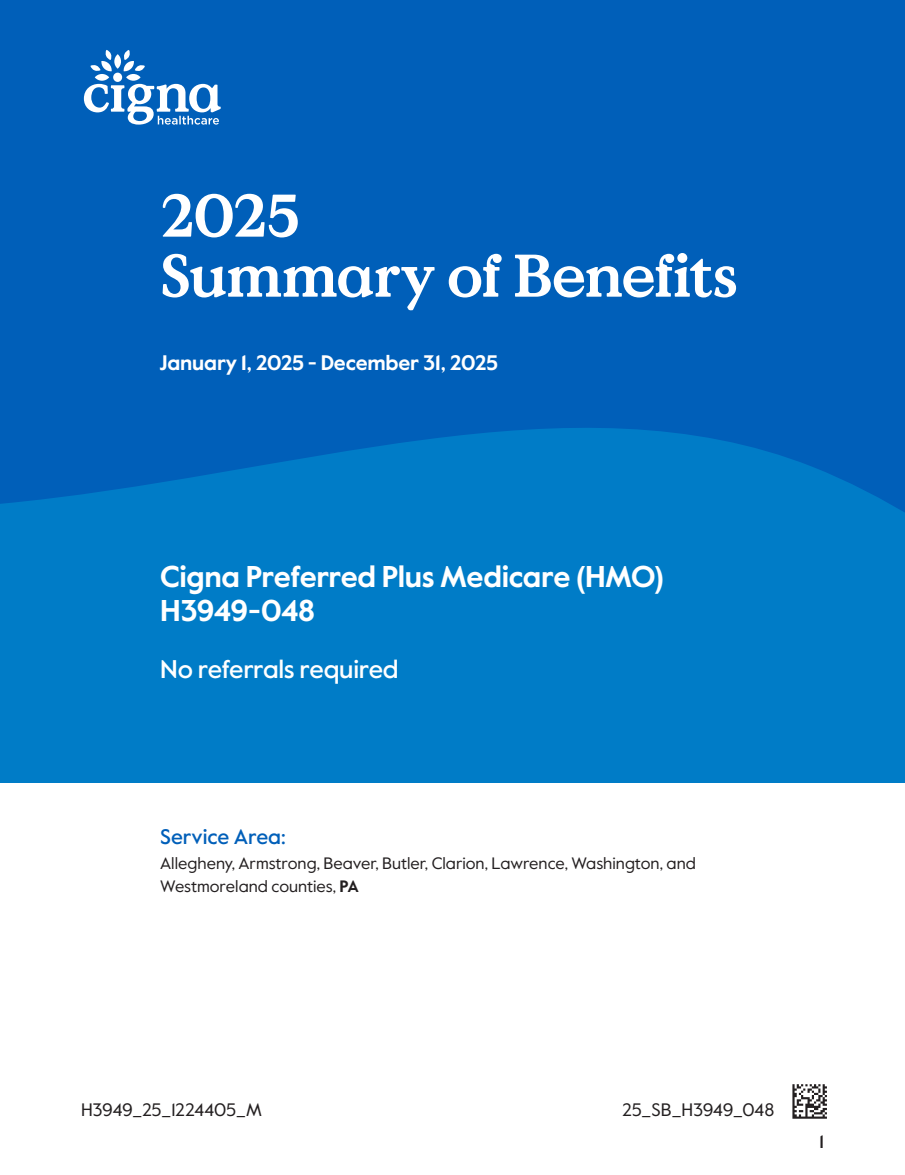
<style>
.page{position:relative;width:905px;height:1175px;background:#fff}
.page>*{position:absolute;margin:0;border:0;box-sizing:border-box;transform-origin:0 0}
.t1{font:700 60px "Value Serif Pro";letter-spacing:-.03em;color:#fff}
.subtitle_toc{font:700 30px/34.5px "Value Sans Pro";letter-spacing:-.02em;color:#fff}
.blurb{font:500 25.5px "Value Sans Pro";letter-spacing:-.015em;color:#fff}
.dates{font:700 21px "Value Sans Pro";letter-spacing:-.01em;color:#fff}
.service_area_heading{font:500 21px "Value Sans Pro";letter-spacing:-.005em;color:#005fb9}
.mat_ID{font:18px "Value Sans Pro";letter-spacing:-.01em;color:#231f20}
.print_code{font:18px "Value Sans Pro";letter-spacing:-.01em;color:#231f20}
.t2{font:500 18px "Value Sans Pro";color:#231f20}
.para_service_area{font:16.5px/22.5px "Value Sans Pro";color:#231f20}
.s1{font-weight:700}
</style>
<div class="page">
<hr style="left:792px;top:1084px;width:2px;height:34px;background:#231f20">
<svg style="left:794px;top:1084px;width:32px;height:34px"></svg>
<div style="left:0;top:338px;width:904px;height:445px;background:#007cc7"></div>
<svg style="left:0;top:0;width:904px;height:512px;background:#0062ba"></svg>
<svg style="left:84px;top:50px;width:137px;height:75px"></svg>
<p class="t1" style="left:160px;top:179px;width:142px">2025</p>
<p class="t1" style="left:160px;top:239px;width:579px">Summary of Benefits</p>
<p class="dates" style="left:159px;top:350px;width:340px">January 1, 2025 - December 31, 2025</p>
<p class="subtitle_toc" style="left:160px;top:560px;width:505px">Cigna Preferred Plus Medicare (HMO)<br>H3949-048</p>
<p class="blurb" style="left:160px;top:654px;width:240px">No referrals required</p>
<p class="service_area_heading" style="left:160px;top:823px;width:127px">Service Area:</p>
<p class="para_service_area" style="left:160px;top:852px;width:537px">Allegheny, Armstrong, Beaver, Butler, Clarion, Lawrence, Washington, and<br>Westmoreland counties, <span class="s1">PA</span></p>
<p class="mat_ID" style="left:81px;top:1098px;width:182px">H3949_25_1224405_M</p>
<p class="print_code" style="left:622px;top:1098px;width:154px">25_SB_H3949_048</p>
<p class="t2" style="left:819px;top:1130px;width:6px">1</p>
</div>
